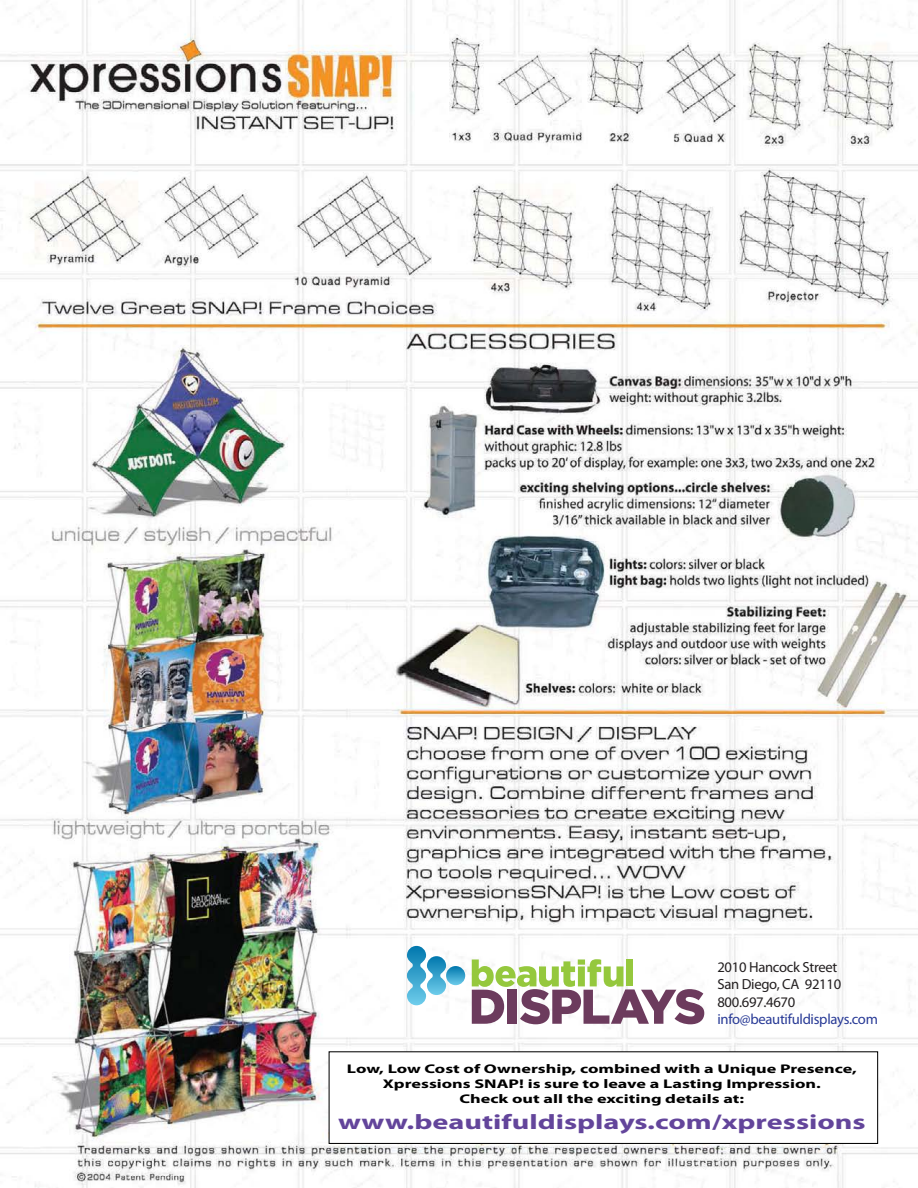
<style>
.page{position:relative;width:918px;height:1188px;background:#fff}
.page>*{position:absolute;margin:0;border:0;box-sizing:border-box;transform-origin:0 0}
.t1{font:700 21px "Myriad Pro";color:#63459b;scale:1.44 1}
.t2{font:14.7px/17.5px "Myriad Pro";letter-spacing:-.02em;color:#231f20}
.t3{font:14.7px "Myriad Pro";letter-spacing:-.02em;color:#283a96}
.t4{font:700 12.6px/15.1px "Myriad Pro";color:#010101;text-align:center;scale:1.44 1}
</style>
<div class="page">
<img style="left:0;top:0;width:918px;height:1188px">
<div style="left:329px;top:1051px;width:549px;height:93px;background:#fff;border:1px solid #010101"></div>
<svg style="left:472px;top:959px;width:232px;height:65px"></svg>
<div style="left:626px;top:959px;width:7px;height:27px;background:#95c83d"></div>
<svg style="left:407px;top:946px;width:39px;height:59px"></svg>
<svg style="left:446px;top:966px;width:19px;height:19px"></svg>
<p class="t2" style="left:717px;top:958px;width:125px">2010 Hancock Street<br>San Diego, CA 92110<br>800.697.4670</p>
<p class="t3" style="left:717px;top:1010px;width:162px">info@beautifuldisplays.com</p>
<p class="t4" style="left:347px;top:1061px;width:356px">Low, Low Cost of Ownership, combined with a Unique Presence,<br>Xpressions SNAP! is sure to leave a Lasting Impression.<br>Check out all the exciting details at:</p>
<h1 class="t1" style="left:338px;top:1108px;width:368px">www.beautifuldisplays.com/xpressions</h1>
</div>
